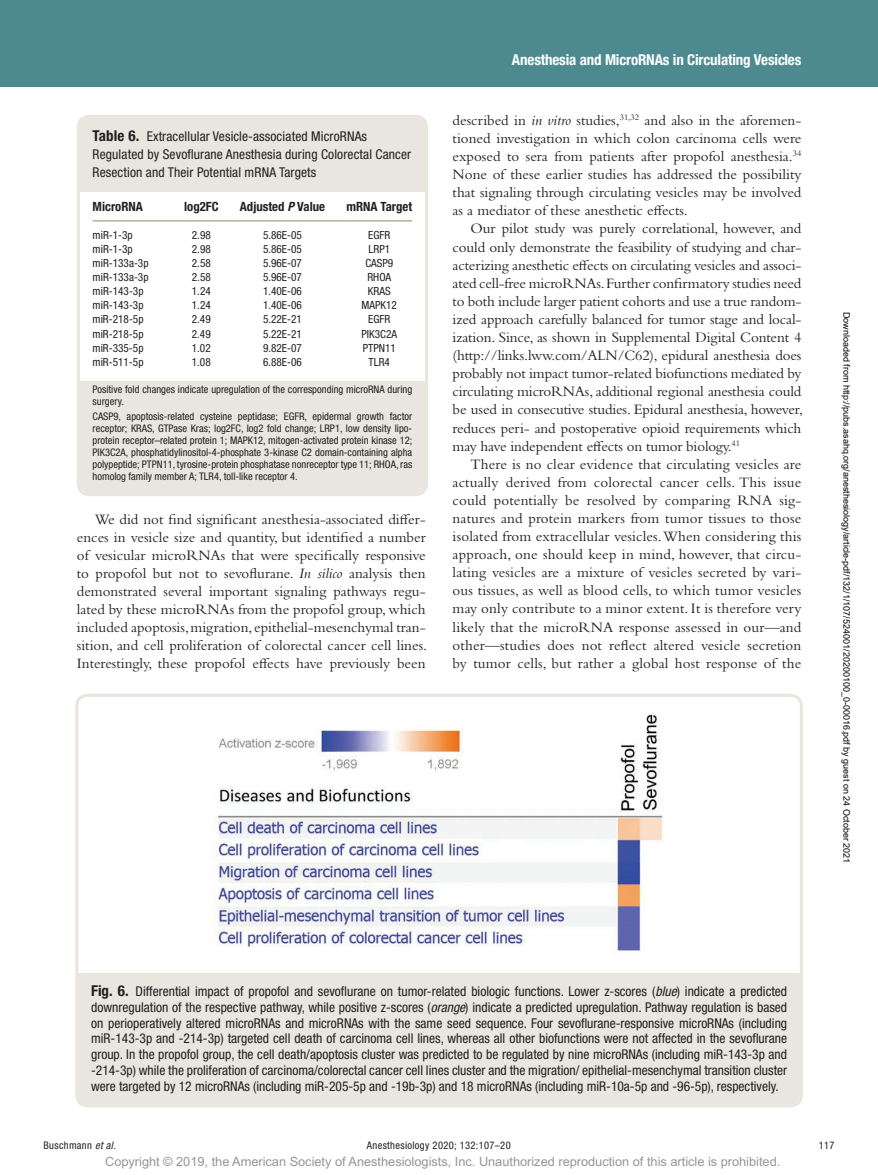
<style>
.page{position:relative;width:878px;height:1175px;background:#fff}
.page>*{position:absolute;margin:0;border:0;box-sizing:border-box;transform-origin:0 0}
.t1{font:15px/18.1px "Bembo Std";color:#231f20;text-align:justify}
.t2{font:700 condensed 15px "Helvetica Neue LT Std";letter-spacing:-.01em;color:#fff}
.t3{font:condensed 13.5px/15.8px "Helvetica Neue LT Std";letter-spacing:.01em;color:#231f20}
.t4{font:12.75px "Arial MT Std";color:#939598}
.t5{font:700 condensed 12.75px "Helvetica Neue LT Std";color:#231f20}
.t6{font:condensed 11.25px "Helvetica Neue LT Std";color:#231f20}
.t7{font:condensed 10.5px/12px "Helvetica Neue LT Std";color:#231f20}
.t8{font:condensed 10.5px "Helvetica Neue LT Std";letter-spacing:.03em;color:#231f20}
.t9{font:9px "Arial";color:#000}
.s1{font-weight:700;font-size:15px}
.s2{font-style:italic}
</style>
<div class="page">
<div style="left:0;top:0;width:878px;height:86px;background:#4d8a90"></div>
<hr style="left:93px;top:220px;width:91px;height:1px;background:#9f967d">
<hr style="left:184px;top:220px;width:56px;height:1px;background:#9f967d">
<hr style="left:240px;top:220px;width:106px;height:1px;background:#9f967d">
<hr style="left:346px;top:220px;width:66px;height:1px;background:#9f967d">
<div style="left:80px;top:118px;width:345px;height:74px;background:#e9e6df"></div>
<div style="left:80px;top:381px;width:345px;height:50px;background:#e9e6df"></div>
<div style="left:80px;top:408px;width:345px;height:85px;background:#e9e6df"></div>
<div style="left:77px;top:115px;width:351px;height:381px;border:3px solid #e9e6df;border-radius:11px"></div>
<img style="left:214px;top:713px;width:450px;height:240px">
<div style="left:78px;top:972px;width:721px;height:132px;background:#e9e6df"></div>
<div style="left:75px;top:694px;width:727px;height:413px;border:3px solid #e9e6df;border-radius:11px"></div>
<p class="t3" style="left:93px;top:127px;width:320px;line-height:18px"><span class="s1">Table 6.</span> Extracellular Vesicle-associated MicroRNAs<br>Regulated by Sevoflurane Anesthesia during Colorectal Cancer<br>Resection and Their Potential mRNA Targets</p>
<p class="t5" style="left:93px;top:199px;width:37px">MicroRNA</p>
<p class="t5" style="left:184px;top:199px;width:35px">log2FC</p>
<p class="t5" style="left:240px;top:199px;width:87px">Adjusted <span class="s2">P</span> Value</p>
<p class="t5" style="left:346px;top:199px;width:18px">mRNA</p>
<p class="t5" style="left:380px;top:199px;width:33px">Target</p>
<p class="t6" style="left:93px;top:229px;width:42px">miR-1-3p</p>
<p class="t6" style="left:192px;top:229px;width:20px">2.98</p>
<p class="t6" style="left:263px;top:229px;width:40px">5.86E-05</p>
<p class="t6" style="left:368px;top:229px;width:23px">EGFR</p>
<p class="t6" style="left:93px;top:243px;width:42px">miR-1-3p</p>
<p class="t6" style="left:192px;top:243px;width:20px">2.98</p>
<p class="t6" style="left:263px;top:243px;width:40px">5.86E-05</p>
<p class="t6" style="left:368px;top:243px;width:23px">LRP1</p>
<p class="t6" style="left:93px;top:257px;width:57px">miR-133a-3p</p>
<p class="t6" style="left:192px;top:257px;width:20px">2.58</p>
<p class="t6" style="left:263px;top:257px;width:40px">5.96E-07</p>
<p class="t6" style="left:365px;top:257px;width:29px">CASP9</p>
<p class="t6" style="left:93px;top:271px;width:57px">miR-133a-3p</p>
<p class="t6" style="left:192px;top:271px;width:20px">2.58</p>
<p class="t6" style="left:263px;top:271px;width:40px">5.96E-07</p>
<p class="t6" style="left:367px;top:271px;width:25px">RHOA</p>
<p class="t6" style="left:93px;top:285px;width:52px">miR-143-3p</p>
<p class="t6" style="left:192px;top:285px;width:20px">1.24</p>
<p class="t6" style="left:263px;top:285px;width:40px">1.40E-06</p>
<p class="t6" style="left:368px;top:285px;width:24px">KRAS</p>
<p class="t6" style="left:93px;top:299px;width:52px">miR-143-3p</p>
<p class="t6" style="left:192px;top:299px;width:20px">1.24</p>
<p class="t6" style="left:263px;top:299px;width:40px">1.40E-06</p>
<p class="t6" style="left:361px;top:299px;width:37px">MAPK12</p>
<p class="t6" style="left:93px;top:313px;width:52px">miR-218-5p</p>
<p class="t6" style="left:192px;top:313px;width:20px">2.49</p>
<p class="t6" style="left:263px;top:313px;width:40px">5.22E-21</p>
<p class="t6" style="left:368px;top:313px;width:23px">EGFR</p>
<p class="t6" style="left:93px;top:327px;width:52px">miR-218-5p</p>
<p class="t6" style="left:192px;top:327px;width:20px">2.49</p>
<p class="t6" style="left:263px;top:327px;width:40px">5.22E-21</p>
<p class="t6" style="left:361px;top:327px;width:37px">PIK3C2A</p>
<p class="t6" style="left:93px;top:341px;width:52px">miR-335-5p</p>
<p class="t6" style="left:192px;top:341px;width:20px">1.02</p>
<p class="t6" style="left:263px;top:341px;width:40px">9.82E-07</p>
<p class="t6" style="left:363px;top:341px;width:35px">PTPN11</p>
<p class="t6" style="left:92px;top:355px;width:52px">miR-511-5p</p>
<p class="t6" style="left:192px;top:355px;width:20px">1.08</p>
<p class="t6" style="left:263px;top:355px;width:40px">6.88E-06</p>
<p class="t6" style="left:368px;top:355px;width:23px">TLR4</p>
<p class="t7" style="left:93px;top:383px;width:321px">Positive fold changes indicate upregulation of the corresponding microRNA during surgery.</p>
<p class="t7" style="left:93px;top:410px;width:321px;text-align:justify">CASP9, apoptosis-related cysteine peptidase; EGFR, epidermal growth factor receptor; KRAS, GTPase Kras; log2FC, log2 fold change; LRP1, low density lipo&shy;protein receptor–related protein 1; MAPK12, mitogen-activated protein kinase 12; PIK3C2A, phosphatidylinositol-4-phosphate 3-kinase C2 domain-containing alpha polypeptide; PTPN11, tyrosine-protein phosphatase nonreceptor type 11; RHOA, ras homolog family member A; TLR4, toll-like receptor 4.</p>
<p class="t1" style="left:77px;top:510px;width:352px;text-indent:18px">We did not find significant anesthesia-associated differ&shy;ences in vesicle size and quantity, but identified a number of vesicular microRNAs that were specifically responsive to propofol but not to sevoflurane. <span class="s2">In silico</span> analysis then demonstrated several important signaling pathways regu&shy;lated by these microRNAs from the propofol group, which included apoptosis, migration, epithelial-mesenchymal tran&shy;sition, and cell proliferation of colorectal cancer cell lines.<br>Interestingly, these propofol effects have previously been</p>
<p class="t2" style="left:512px;top:51px;width:291px">Anesthesia and MicroRNAs in Circulating Vesicles</p>
<p class="t1" style="left:452px;top:111px;width:350px">described in <span class="s2">in vitro</span> studies,<sup>31,32</sup> and also in the aforemen&shy;tioned investigation in which colon carcinoma cells were exposed to sera from patients after propofol anesthesia.<sup>34<br></sup>None of these earlier studies has addressed the possibility that signaling through circulating vesicles may be involved as a mediator of these anesthetic effects.</p>
<p class="t1" style="left:452px;top:219px;width:352px;text-indent:18px">Our pilot study was purely correlational, however, and could only demonstrate the feasibility of studying and char&shy;acterizing anesthetic effects on circulating vesicles and associ&shy;ated cell-free microRNAs. Further confirmatory studies need to both include larger patient cohorts and use a true random&shy;ized approach carefully balanced for tumor stage and local&shy;ization. Since, as shown in Supplemental Digital Content 4 (http://links.lww.com/ALN/C62), epidural anesthesia does probably not impact tumor-related biofunctions mediated by circulating microRNAs, additional regional anesthesia could be used in consecutive studies. Epidural anesthesia, however, reduces peri- and postoperative opioid requirements which may have independent effects on tumor biology.<sup>41</sup></p>
<p class="t1" style="left:452px;top:454px;width:350px;text-indent:18px">There is no clear evidence that circulating vesicles are actually derived from colorectal cancer cells. This issue could potentially be resolved by comparing RNA sig&shy;natures and protein markers from tumor tissues to those isolated from extracellular vesicles. When considering this approach, one should keep in mind, however, that circu&shy;lating vesicles are a mixture of vesicles secreted by vari&shy;ous tissues, as well as blood cells, to which tumor vesicles may only contribute to a minor extent. It is therefore very likely that the microRNA response assessed in our—and other—studies does not reflect altered vesicle secretion by tumor cells, but rather a global host response of the</p>
<p class="t9" style="left:850px;top:312px;width:553px;rotate:90deg">Downloaded from http://pubs.asahq.org/anesthesiology/article-pdf/132/1/107/524001/20200100_0-00016.pdf by guest on 24 October 2021</p>
<p class="t3" style="left:91px;top:983px;width:697px;text-align:justify"><span class="s1">Fig. 6.</span> Differential impact of propofol and sevoflurane on tumor-related biologic functions. Lower z-scores (<span class="s2">blue</span>) indicate a predicted downregulation of the respective pathway, while positive z-scores (<span class="s2">orange</span>) indicate a predicted upregulation. Pathway regulation is based on perioperatively altered microRNAs and microRNAs with the same seed sequence. Four sevoflurane-responsive microRNAs (including miR-143-3p and -214-3p) targeted cell death of carcinoma cell lines, whereas all other biofunctions were not affected in the sevoflurane group. In the propofol group, the cell death/apoptosis cluster was predicted to be regulated by nine microRNAs (including miR-143-3p and -214-3p) while the proliferation of carcinoma/colorectal cancer cell lines cluster and the migration/ epithelial-mesenchymal transition cluster were targeted by 12 microRNAs (including miR-205-5p and -19b-3p) and 18 microRNAs (including miR-10a-5p and -96-5p), respectively.</p>
<p class="t8" style="left:44px;top:1139px;width:74px">Buschmann <span class="s2">et al.</span></p>
<p class="t8" style="left:367px;top:1139px;width:145px">Anesthesiology 2020; 132:107–20</p>
<p class="t7" style="left:818px;top:1139px;width:17px">117</p>
<p class="t4" style="left:105px;top:1154px;width:676px">Copyright © 2019, the American Society of Anesthesiologists, Inc. Unauthorized reproduction of this article is prohibited.</p>
</div>
